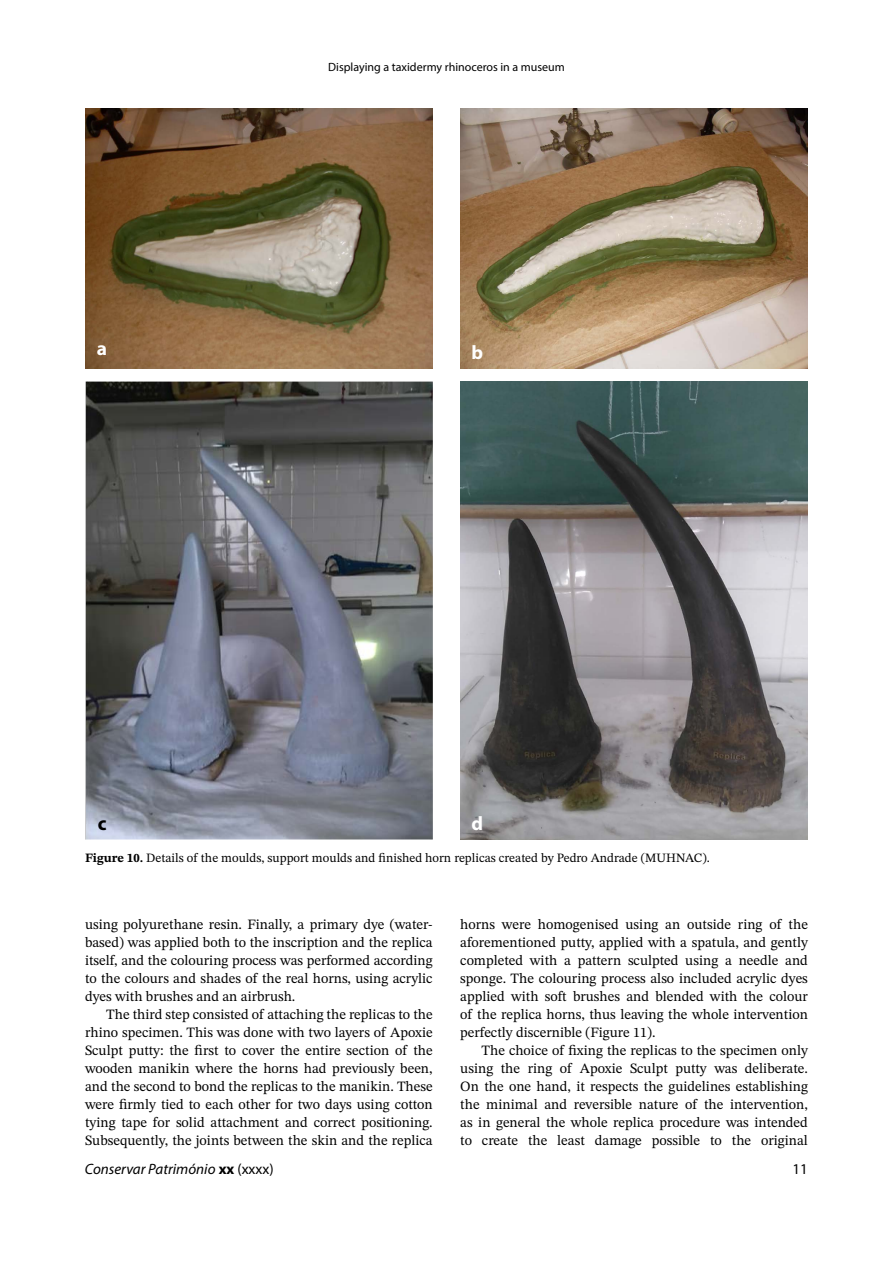
<style>
.page{position:relative;width:893px;height:1263px;background:#fff}
.page>*{position:absolute;margin:0;border:0;box-sizing:border-box;transform-origin:0 0}
.t1{font:700 19.5px "Myriad Pro";color:#fff}
.t2{font:700 19.5px "Myriad Pro";color:#000}
.t3{font:italic 15px "Myriad Pro";color:#000}
.t4{font:15px "Myriad Pro";color:#000}
.t5{font:14.25px/18px "STIX Two Text";color:#000;text-align:justify}
.t6{font:12.75px "STIX Two Text";color:#000}
.t7{font:12px "Myriad Pro";color:#000}
.s1{font-weight:700}
.s2{font-weight:700;font-style:normal}
.s3{font-style:normal}
</style>
<div class="page">
<img style="left:85px;top:108px;width:348px;height:261px">
<img style="left:460px;top:108px;width:348px;height:261px">
<img style="left:85px;top:381px;width:348px;height:459px">
<img style="left:460px;top:381px;width:348px;height:459px">
<p class="t7" style="left:328px;top:59px;width:238px">Displaying a taxidermy rhinoceros in a museum</p>
<h1 class="t1" style="left:97px;top:335px;width:12px">a</h1>
<h1 class="t1" style="left:471px;top:340px;width:13px">b</h1>
<h1 class="t2" style="left:98px;top:811px;width:10px">c</h1>
<h1 class="t1" style="left:471px;top:811px;width:13px">d</h1>
<p class="t6" style="left:85px;top:849px;width:626px"><span class="s1">Figure 10.</span> Details of the moulds, support moulds and finished horn replicas created by Pedro Andrade (MUHNAC).</p>
<p class="t5" style="left:85px;top:915px;width:349px">using polyurethane resin. Finally, a primary dye (water&shy;based) was applied both to the inscription and the replica itself, and the colouring process was performed according to the colours and shades of the real horns, using acrylic dyes with brushes and an airbrush.</p>
<p class="t5" style="left:85px;top:1005px;width:349px;text-indent:21px">The third step consisted of attaching the replicas to the rhino specimen. This was done with two layers of Apoxie Sculpt putty: the first to cover the entire section of the wooden manikin where the horns had previously been, and the second to bond the replicas to the manikin. These were firmly tied to each other for two days using cotton tying tape for solid attachment and correct positioning.<br>Subsequently, the joints between the skin and the replica</p>
<p class="t3" style="left:85px;top:1160px;width:190px">Conservar Património <span class="s2">xx</span> <span class="s3">(xxxx)</span></p>
<p class="t5" style="left:460px;top:915px;width:349px">horns were homogenised using an outside ring of the aforementioned putty, applied with a spatula, and gently completed with a pattern sculpted using a needle and sponge. The colouring process also included acrylic dyes applied with soft brushes and blended with the colour of the replica horns, thus leaving the whole intervention perfectly discernible (Figure 11).</p>
<p class="t5" style="left:460px;top:1041px;width:349px;text-indent:21px">The choice of fixing the replicas to the specimen only using the ring of Apoxie Sculpt putty was deliberate.<br>On the one hand, it respects the guidelines establishing the minimal and reversible nature of the intervention, as in general the whole replica procedure was intended to create the least damage possible to the original</p>
<p class="t4" style="left:792px;top:1160px;width:17px">11</p>
</div>
